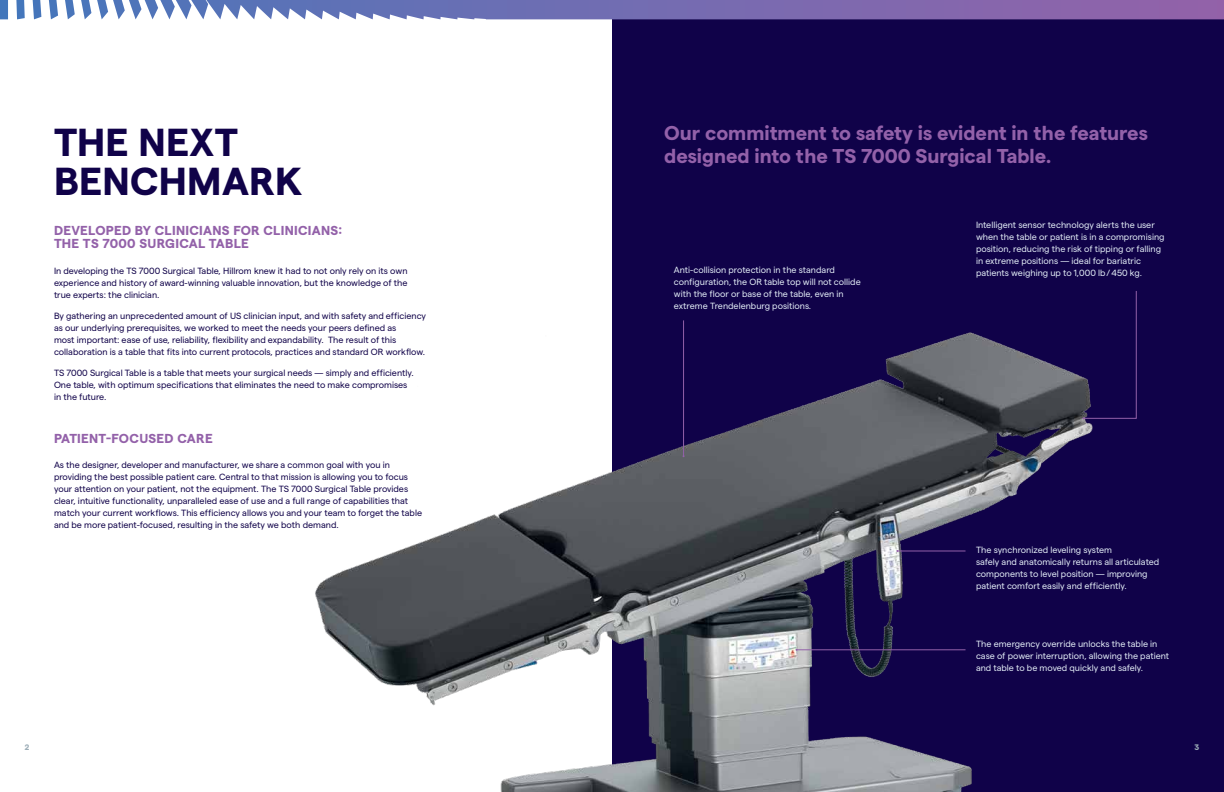
<style>
.page{position:relative;width:1224px;height:792px;background:#fff}
.page>*{position:absolute;margin:0;border:0;box-sizing:border-box;transform-origin:0 0}
.t1{font:700 39px/39px "Matter";letter-spacing:.01em;color:#100249}
.t2{font:700 20px/23px "Matter";color:#9361a9}
.t3{font:700 13px/13px "Matter";letter-spacing:.025em;color:#9361a9}
.t4{font:9px/12px "Matter";color:#100249}
.t5{font:9px/12px "Matter";color:#e1ebf5}
.t6{font:700 8px "Matter";color:#9cadb7}
</style>
<div class="page">
<div style="left:612px;top:0;width:612px;height:792px;background:#100249"></div>
<img style="left:315px;top:332px;width:778px;height:460px">
<hr style="left:683px;top:320px;width:1px;height:136px;background:#9361a9">
<svg style="left:1083px;top:291px;width:54px;height:128px"></svg>
<hr style="left:897px;top:551px;width:69px;height:1px;background:#9361a9">
<hr style="left:797px;top:650px;width:169px;height:1px;background:#9361a9">
<svg style="left:0;top:0;width:1224px;height:19px;background:#867fbb"></svg>
<h1 class="t1" style="left:54px;top:119px;width:250px">THE NEXT<br>BENCHMARK</h1>
<h3 class="t3" style="left:54px;top:223px;width:290px">DEVELOPED BY CLINICIANS FOR CLINICIANS:<br>THE TS 7000 SURGICAL TABLE</h3>
<p class="t4" style="left:54px;top:264px;width:355px;text-align:justify">In developing the TS 7000 Surgical Table, Hillrom knew it had to not only rely on its own experience and history of award-winning valuable innovation, but the knowledge of the true experts: the clinician.</p>
<p class="t4" style="left:54px;top:309px;width:374px">By gathering an unprecedented amount of US clinician input, and with safety and efficiency as our underlying prerequisites, we worked to meet the needs your peers defined as<br>most important: ease of use, reliability, flexibility and expandability. The result of this collaboration is a table that fits into current protocols, practices and standard OR workflow.</p>
<p class="t4" style="left:54px;top:366px;width:361px">TS 7000 Surgical Table is a table that meets your surgical needs — simply and efficiently.<br>One table, with optimum specifications that eliminates the need to make compromises in the future.</p>
<h3 class="t3" style="left:54px;top:430px;width:160px">PATIENT-FOCUSED CARE</h3>
<p class="t4" style="left:54px;top:458px;width:370px">As the designer, developer and manufacturer, we share a common goal with you in providing the best possible patient care. Central to that mission is allowing you to focus your attention on your patient, not the equipment. The TS 7000 Surgical Table provides clear, intuitive functionality, unparalleled ease of use and a full range of capabilities that match your current workflows. This efficiency allows you and your team to forget the table and be more patient-focused, resulting in the safety we both demand.</p>
<h2 class="t2" style="left:664px;top:120px;width:485px">Our commitment to safety is evident in the features designed into the TS 7000 Surgical Table.</h2>
<p class="t5" style="left:674px;top:263px;width:188px">Anti-collision protection in the standard configuration, the OR table top will not collide with the floor or base of the table, even in extreme Trendelenburg positions.</p>
<p class="t5" style="left:976px;top:218px;width:190px">Intelligent sensor technology alerts the user when the table or patient is in a compromising position, reducing the risk of tipping or falling in extreme positions — ideal for bariatric patients weighing up to 1,000 lb/450 kg.</p>
<p class="t5" style="left:976px;top:543px;width:185px">The synchronized leveling system<br>safely and anatomically returns all articulated components to level position — improving patient comfort easily and efficiently.</p>
<p class="t5" style="left:976px;top:637px;width:195px">The emergency override unlocks the table in case of power interruption, allowing the patient and table to be moved quickly and safely.</p>
<p class="t6" style="left:25px;top:742px;width:6px">2</p>
<p class="t6" style="left:1195px;top:742px;width:6px">3</p>
</div>
